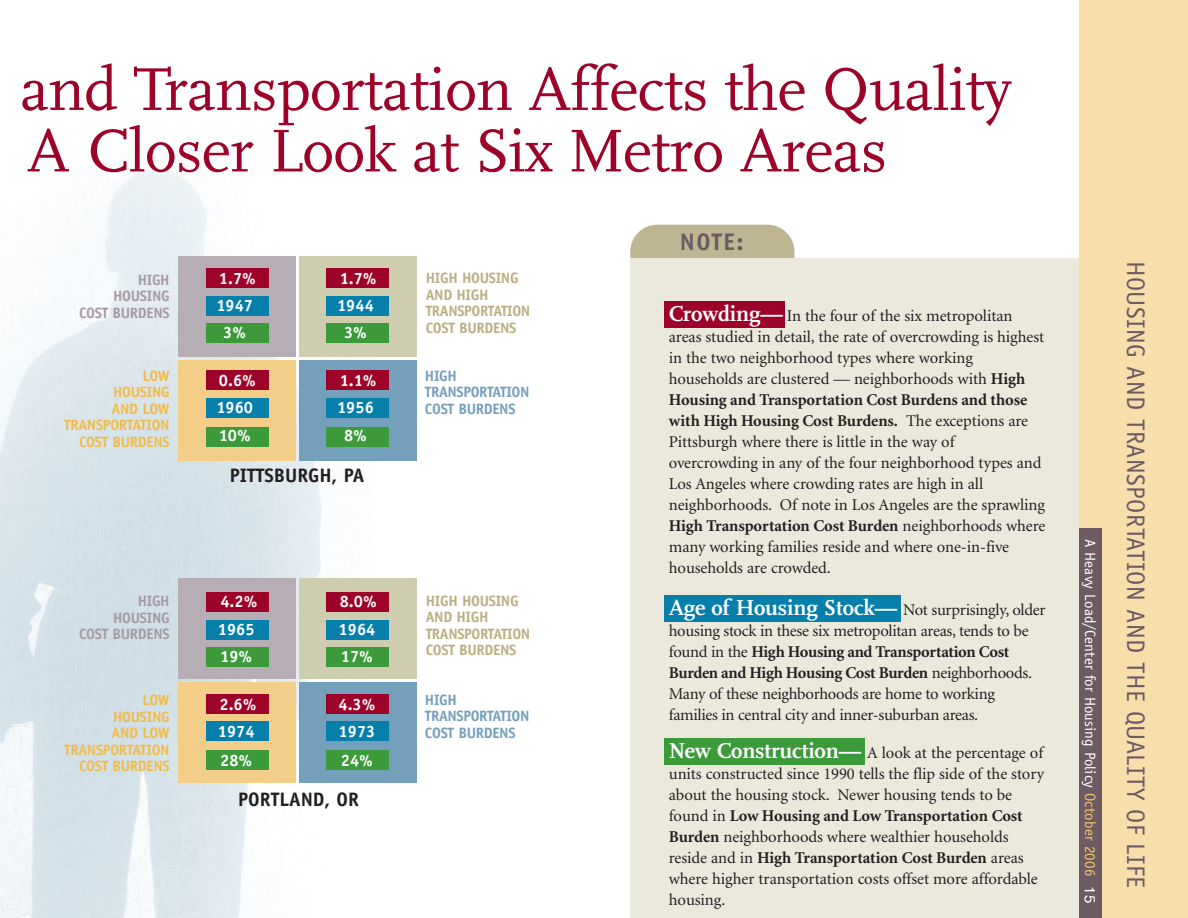
<style>
.page{position:relative;width:1188px;height:918px;background:#fff}
.page>*{position:absolute;margin:0;border:0;box-sizing:border-box;transform-origin:0 0}
.t1{font:63px/61.5px "Scala";letter-spacing:-.01em;color:#9d0229}
.t2{font:25.5px "Officina Sans";letter-spacing:.015em;color:#6d5b64}
.t3{font:700 24px "Officina Sans";color:#6d5b64}
.t4{font:700 19.5px "Officina Sans";color:#231f20}
.t5{font:16.5px/21px "Minion";letter-spacing:-.005em;color:#231f20}
.t6{font:700 16.5px "Officina Sans";color:#fff}
.t7{font:700 15px/16.5px "Officina Sans";letter-spacing:-.02em;color:#bbaf82}
.t8{font:700 15px/16.5px "Officina Sans";letter-spacing:-.02em;color:#f2bb49;text-align:right}
.t9{font:700 15px/16.5px "Officina Sans";letter-spacing:-.03em;color:#74a0bc}
.t10{font:15px "Officina Sans";letter-spacing:.01em;color:#fff}
.t11{font:700 15px/16.5px "Officina Sans";letter-spacing:-.02em;color:#a69ba4;text-align:right}
.t12{font:15px "Helvetica";color:#fff}
.s1{font-family:"Scala";font-weight:700;font-size:22.5px;color:#fff}
.s2{font-weight:700}
.s3{color:#f2c46c}
</style>
<div class="page">
<img style="left:0;top:164px;width:417px;height:754px">
<div style="left:630px;top:225px;width:164px;height:80px;background:#beb693;border-radius:27px"></div>
<div style="left:630px;top:258px;width:452px;height:660px;background:#eae9db"></div>
<div style="left:1079px;top:0;width:109px;height:918px;background:#f7deaa"></div>
<div style="left:1079px;top:529px;width:23px;height:389px;background:#6d5b64"></div>
<div style="left:179px;top:256px;width:117px;height:100px;background:#b7adb5"></div>
<div style="left:179px;top:360px;width:117px;height:101px;background:#f3ce89"></div>
<div style="left:299px;top:256px;width:117px;height:100px;background:#cfcdb0"></div>
<div style="left:299px;top:360px;width:117px;height:101px;background:#74a0bc"></div>
<div style="left:179px;top:578px;width:117px;height:101px;background:#b7adb5"></div>
<div style="left:179px;top:682px;width:117px;height:101px;background:#f3ce89"></div>
<div style="left:299px;top:578px;width:117px;height:101px;background:#cfcdb0"></div>
<div style="left:299px;top:682px;width:117px;height:101px;background:#74a0bc"></div>
<div style="left:664px;top:301px;width:121px;height:27px;background:#9d0229"></div>
<div style="left:664px;top:595px;width:237px;height:27px;background:#067fab"></div>
<div style="left:664px;top:738px;width:201px;height:27px;background:#3c9a3b"></div>
<div style="left:206px;top:268px;width:63px;height:20px;background:#9d0229"></div>
<div style="left:326px;top:268px;width:63px;height:20px;background:#9d0229"></div>
<div style="left:206px;top:324px;width:63px;height:19px;background:#3c9a3b"></div>
<div style="left:326px;top:324px;width:63px;height:19px;background:#3c9a3b"></div>
<div style="left:206px;top:296px;width:63px;height:20px;background:#067fab"></div>
<div style="left:326px;top:296px;width:63px;height:20px;background:#067fab"></div>
<div style="left:206px;top:398px;width:63px;height:19px;background:#067fab"></div>
<div style="left:326px;top:398px;width:63px;height:19px;background:#067fab"></div>
<div style="left:206px;top:427px;width:63px;height:19px;background:#3c9a3b"></div>
<div style="left:326px;top:427px;width:63px;height:19px;background:#3c9a3b"></div>
<div style="left:206px;top:371px;width:63px;height:19px;background:#9d0229"></div>
<div style="left:326px;top:371px;width:63px;height:19px;background:#9d0229"></div>
<div style="left:206px;top:592px;width:63px;height:20px;background:#9d0229"></div>
<div style="left:326px;top:592px;width:63px;height:20px;background:#9d0229"></div>
<div style="left:206px;top:647px;width:63px;height:20px;background:#3c9a3b"></div>
<div style="left:326px;top:647px;width:63px;height:20px;background:#3c9a3b"></div>
<div style="left:206px;top:620px;width:63px;height:19px;background:#067fab"></div>
<div style="left:326px;top:620px;width:63px;height:19px;background:#067fab"></div>
<div style="left:206px;top:722px;width:63px;height:19px;background:#067fab"></div>
<div style="left:326px;top:722px;width:63px;height:19px;background:#067fab"></div>
<div style="left:206px;top:750px;width:63px;height:20px;background:#3c9a3b"></div>
<div style="left:326px;top:750px;width:63px;height:20px;background:#3c9a3b"></div>
<div style="left:206px;top:694px;width:63px;height:20px;background:#9d0229"></div>
<div style="left:326px;top:694px;width:63px;height:20px;background:#9d0229"></div>
<h1 class="t1" style="left:20px;top:64px;width:993px">and Transportation Affects the Quality<br>A Closer Look at Six Metro Areas</h1>
<p class="t11" style="left:79px;top:273px;width:92px">HIGH<br>HOUSING<br>COST BURDENS</p>
<p class="t8" style="left:64px;top:369px;width:107px">LOW<br>HOUSING<br>AND LOW<br>TRANSPORTATION<br>COST BURDENS</p>
<p class="t11" style="left:79px;top:594px;width:92px">HIGH<br>HOUSING<br>COST BURDENS</p>
<p class="t8" style="left:64px;top:693px;width:107px">LOW<br>HOUSING<br>AND LOW<br>TRANSPORTATION<br>COST BURDENS</p>
<p class="t6" style="left:219px;top:272px;width:38px">1.7%</p>
<p class="t6" style="left:340px;top:272px;width:38px">1.7%</p>
<p class="t6" style="left:216px;top:299px;width:38px">1947</p>
<p class="t6" style="left:337px;top:299px;width:38px">1944</p>
<p class="t6" style="left:223px;top:326px;width:24px">3%</p>
<p class="t6" style="left:344px;top:326px;width:24px">3%</p>
<p class="t6" style="left:219px;top:374px;width:38px">0.6%</p>
<p class="t6" style="left:340px;top:374px;width:38px">1.1%</p>
<p class="t6" style="left:216px;top:401px;width:38px">1960</p>
<p class="t6" style="left:337px;top:401px;width:38px">1956</p>
<p class="t6" style="left:219px;top:429px;width:34px">10%</p>
<p class="t6" style="left:344px;top:429px;width:24px">8%</p>
<p class="t4" style="left:230px;top:468px;width:136px">PITTSBURGH, PA</p>
<p class="t6" style="left:220px;top:595px;width:38px">4.2%</p>
<p class="t6" style="left:340px;top:595px;width:38px">8.0%</p>
<p class="t6" style="left:218px;top:623px;width:38px">1965</p>
<p class="t6" style="left:339px;top:623px;width:38px">1964</p>
<p class="t6" style="left:220px;top:650px;width:34px">19%</p>
<p class="t6" style="left:341px;top:650px;width:34px">17%</p>
<p class="t6" style="left:220px;top:698px;width:38px">2.6%</p>
<p class="t6" style="left:339px;top:698px;width:38px">4.3%</p>
<p class="t6" style="left:218px;top:725px;width:38px">1974</p>
<p class="t6" style="left:339px;top:725px;width:38px">1973</p>
<p class="t6" style="left:220px;top:754px;width:34px">28%</p>
<p class="t6" style="left:341px;top:754px;width:34px">24%</p>
<p class="t4" style="left:238px;top:792px;width:122px">PORTLAND, OR</p>
<p class="t7" style="left:426px;top:271px;width:106px">HIGH HOUSING<br>AND HIGH<br>TRANSPORTATION<br>COST BURDENS</p>
<p class="t9" style="left:425px;top:369px;width:106px">HIGH<br>TRANSPORTATION<br>COST BURDENS</p>
<p class="t7" style="left:426px;top:594px;width:106px">HIGH HOUSING<br>AND HIGH<br>TRANSPORTATION<br>COST BURDENS</p>
<p class="t9" style="left:425px;top:693px;width:106px">HIGH<br>TRANSPORTATION<br>COST BURDENS</p>
<h3 class="t3" style="left:680px;top:232px;width:65px">NOTE:</h3>
<p class="t5" style="left:669px;top:307px;width:378px"><span class="s1">Crowding—</span> In the four of the six metropolitan areas studied in detail, the rate of overcrowding is highest in the two neighborhood types where working households are clustered — neighborhoods with <span class="s2">High Housing and Transportation Cost Burdens and those with High Housing Cost Burdens.</span> The exceptions are Pittsburgh where there is little in the way of overcrowding in any of the four neighborhood types and Los Angeles where crowding rates are high in all neighborhoods. Of note in Los Angeles are the sprawling <span class="s2">High Transportation Cost Burden</span> neighborhoods where many working families reside and where one-in-five households are crowded.</p>
<p class="t5" style="left:669px;top:601px;width:378px"><span class="s1">Age of Housing Stock—</span> Not surprisingly, older housing stock in these six metropolitan areas, tends to be found in the <span class="s2">High Housing and Transportation Cost Burden and High Housing Cost Burden</span> neighborhoods.<br>Many of these neighborhoods are home to working families in central city and inner-suburban areas.</p>
<p class="t5" style="left:669px;top:744px;width:377px"><span class="s1">New Construction—</span> A look at the percentage of units constructed since 1990 tells the flip side of the story about the housing stock. Newer housing tends to be found in <span class="s2">Low Housing and Low Transportation Cost Burden</span> neighborhoods where wealthier households reside and in <span class="s2">High Transportation Cost Burden</span> areas where higher transportation costs offset more affordable housing.</p>
<p class="t10" style="left:1096px;top:539px;width:339px;rotate:90deg">A Heavy Load/Center for Housing Policy <span class="s3">October 2006</span></p>
<p class="t12" style="left:1096px;top:886px;width:18px;rotate:90deg">15</p>
<h2 class="t2" style="left:1146px;top:261px;width:628px;rotate:90deg">HOUSING AND TRANSPORTATION AND THE QUALITY OF LIFE</h2>
</div>
